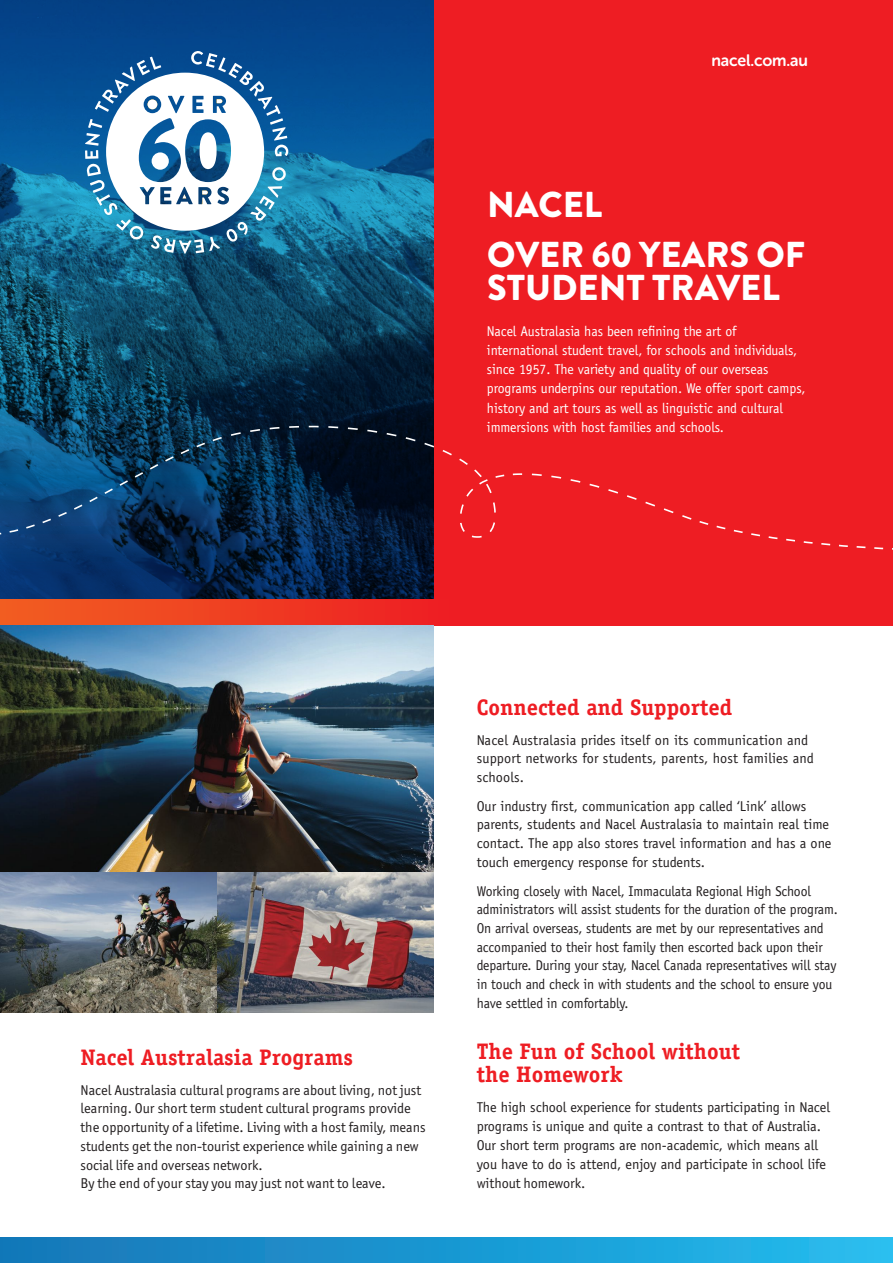
<style>
.page{position:relative;width:893px;height:1263px;background:#fff}
.page>*{position:absolute;margin:0;border:0;box-sizing:border-box;transform-origin:0 0}
.t1{font:900 36px/49.9px "Brandon Grotesque";color:#fff}
.t2{font:700 22.5px/22.5px "Officina Serif";color:#ee1d23}
.t3{font:16.5px "Museo Sans Rounded 700";letter-spacing:-.005em;color:#fff}
.t4{font:14.25px/18.5px "Officina Sans";letter-spacing:-.01em;color:#231f20}
.t5{font:14.25px/18.6px "Officina Sans";letter-spacing:-.01em;color:#231f20;scale:.96 1}
.t6{font:14.25px/18.8px "Officina Sans ITC Std";color:#231f20}
.t7{font:14.25px/19.2px "Officina Sans";letter-spacing:-.005em;color:#fff}
.t8{font:14.25px/18.6px "Officina Sans";letter-spacing:.01em;color:#231f20}
.s1{font-family:"Officina Sans"}
</style>
<div class="page">
<div style="left:0;top:0;width:893px;height:625px;background:#ee1d23"></div>
<svg style="left:0;top:0;width:434px;height:600px;background:#0a4670"></svg>
<img style="left:0;top:872px;width:434px;height:140px">
<div style="left:0;top:1237px;width:893px;height:26px;background:linear-gradient(to right,#1475b7,#25bcee)"></div>
<svg style="left:229px;top:420px;width:205px;height:16px;background:#0c1b2d"></svg>
<svg style="left:770px;top:538px;width:123px;height:12px"></svg>
<svg style="left:0;top:436px;width:778px;height:102px"></svg>
<div style="left:0;top:600px;width:449px;height:25px;background:linear-gradient(to right,#f16021,#ed1e23)"></div>
<img style="left:0;top:625px;width:434px;height:247px">
<svg style="left:85px;top:51px;width:203px;height:203px;background:#72a2c3"></svg>
<div style="left:148px;top:99px;width:9px;height:10px;background:#fff;border-radius:50%"></div>
<p class="t3" style="left:711px;top:51px;width:98px">nacel.com.au</p>
<h1 class="t1" style="left:487px;top:180px;width:320px">NACEL<br>OVER 60 YEARS OF</h1>
<h1 class="t1" style="left:487px;top:263px;width:294px">STUDENT TRAVEL</h1>
<p class="t7" style="left:487px;top:321px;width:320px">Nacel Australasia has been refining the art of international student travel, for schools and individuals, since 1957. The variety and quality of our overseas programs underpins our reputation. We offer sport camps, history and art tours as well as linguistic and cultural immersions with host families and schools.</p>
<h2 class="t2" style="left:81px;top:1045px;width:274px">Nacel Australasia Programs</h2>
<p class="t6" style="left:81px;top:1080px;width:347px">Nacel Australasia cultural programs are about living, not just learning. Our short term student cultural programs provide the opportunity of a lifetime. Living with a host family, means students get the non-tourist experience while gaining a new social life and overseas network.<br>By the end of your stay you may just not want to leave.</p>
<h2 class="t2" style="left:477px;top:696px;width:257px">Connected and Supported</h2>
<p class="t8" style="left:477px;top:730px;width:339px">Nacel Australasia prides itself on its communication and support networks for students, parents, host families and schools.</p>
<p class="t4" style="left:477px;top:797px;width:356px">Our industry first, communication app called ‘Link’ allows parents, students and Nacel Australasia to maintain real time contact. The app also stores travel information and has a one touch emergency response for students.</p>
<p class="t5" style="left:477px;top:881px;width:378px">Working closely with Nacel, Immaculata Regional High School administrators will assist students for the duration of the program.<br>On arrival overseas, students are met by our representatives and accompanied to their host family then escorted back upon their departure. During your stay, Nacel Canada representatives will stay in touch and check in with students and the school to ensure you have settled in comfortably.</p>
<h2 class="t2" style="left:477px;top:1040px;width:265px">The Fun of School without the Homework</h2>
<p class="t4" style="left:477px;top:1097px;width:355px;line-height:19px">The high school experience for students participating in Nacel programs is unique and quite a contrast to that of Australia.<br>Our short term programs are non-academic, which means all you have to do is attend, enjoy and participate in school life</p>
<p class="t6" style="left:477px;top:1173px;width:110px"><span class="s1">with</span>out homework.</p>
</div>
